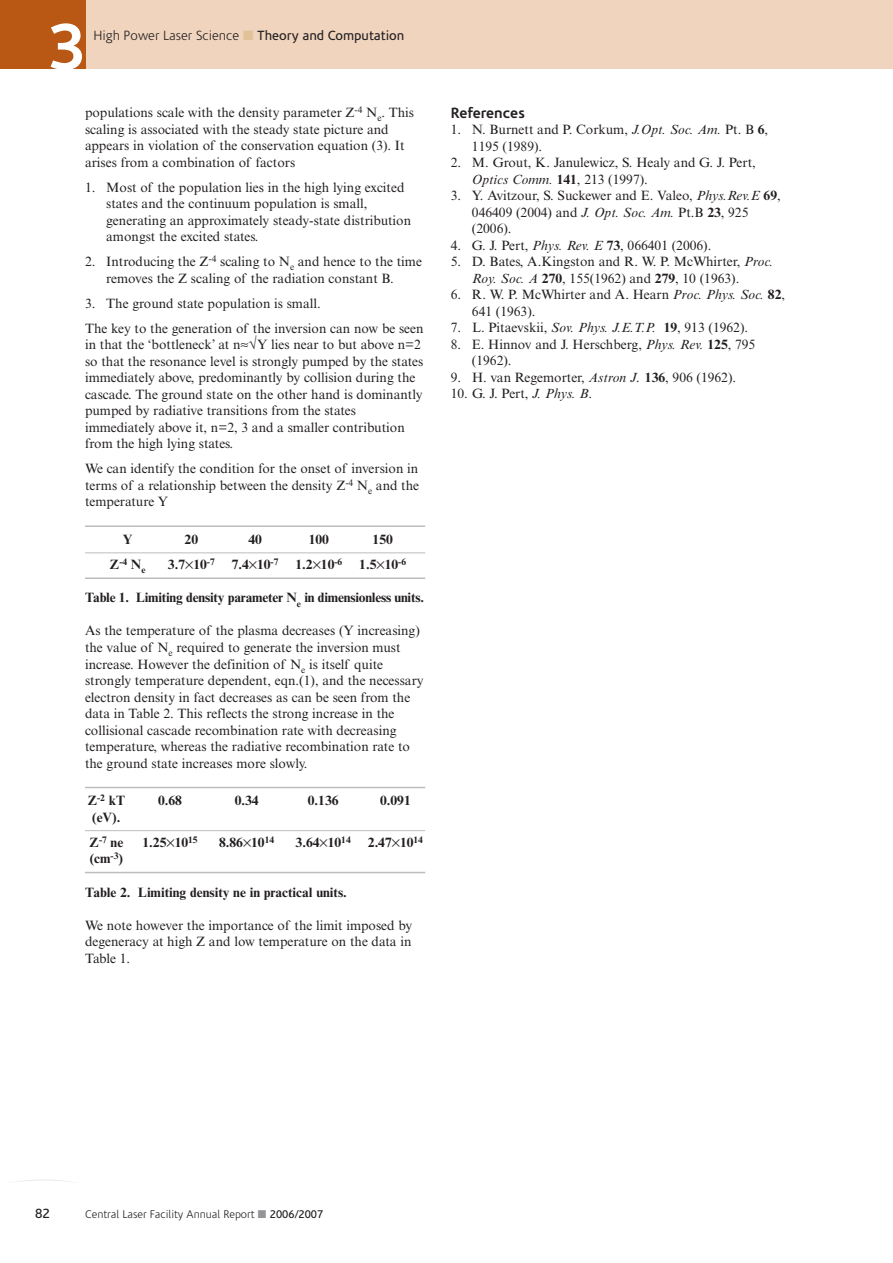
<style>
.page{position:relative;width:893px;height:1263px;background:#fff}
.page>*{position:absolute;margin:0;border:0;box-sizing:border-box;transform-origin:0 0}
.t1{font:700 66px "Corisande";color:#fff}
.t2{font:700 15px "Corisande";color:#231f20}
.t3{font:13.5px/16.5px "Times NRMT";color:#231f20}
.t4{font:700 13.5px/25px "Times NRMT";color:#231f20}
.t5{font:300 13.5px "Corisande";color:#231f20}
.t6{font:13.5px "Corisande";color:#231f20}
.t7{font:300 11.25px "Corisande";color:#231f20}
.t8{font:700 9.45px "Times NRMT";color:#231f20}
.s1{color:#dfc298}
.s2{font-weight:400}
.s3{font-size:13.5px}
.s4{font-style:italic}
.s5{font-weight:700}
.s6{font-style:italic;font-size:15px}
.s7{color:#939598}
</style>
<div class="page">
<div style="left:85px;top:0;width:808px;height:68px;background:#f0d4be"></div>
<div style="left:0;top:0;width:85px;height:68px;background:#b95814"></div>
<hr style="left:85px;top:525px;width:340px;height:2px;background:#bcbdc0">
<hr style="left:85px;top:552px;width:340px;height:1px;background:#bcbdc0">
<hr style="left:85px;top:577px;width:340px;height:2px;background:#bcbdc0">
<hr style="left:85px;top:787px;width:340px;height:1px;background:#bcbdc0">
<hr style="left:85px;top:830px;width:340px;height:1px;background:#bcbdc0">
<hr style="left:85px;top:872px;width:340px;height:1px;background:#bcbdc0">
<svg style="left:16px;top:1179px;width:54px;height:3px"></svg>
<h1 class="t1" style="left:49px;top:21px;width:38px">3</h1>
<p class="t5" style="left:94px;top:30px;width:312px">High Power Laser Science <span class="s1">■</span> <span class="s2">Theory and Computation</span></p>
<p class="t3" style="left:85px;top:106px;width:331px">populations scale with the density parameter Z<sup>-4</sup> N<sub>e</sub>. This scaling is associated with the steady state picture and appears in violation of the conservation equation (3). It arises from a combination of factors</p>
<p class="t3" style="left:106px;top:180px;width:306px;text-indent:-21px">1. Most of the population lies in the high lying excited states and the continuum population is small, generating an approximately steady-state distribution amongst the excited states.</p>
<p class="t3" style="left:85px;top:255px;width:338px;text-align:center">2. Introducing the Z<sup>-4</sup> scaling to N<sub>e</sub> and hence to the time removes the Z scaling of the radiation constant B.</p>
<p class="t3" style="left:85px;top:292px;width:340px;line-height:25px">3. The ground state population is small.<br>The key to the generation of the inversion can now be seen</p>
<p class="t3" style="left:85px;top:338px;width:340px">in that the ‘bottleneck’ at n≈√Y lies near to but above n=2 so that the resonance level is strongly pumped by the states immediately above, predominantly by collision during the cascade. The ground state on the other hand is dominantly pumped by radiative transitions from the states immediately above it, n=2, 3 and a smaller contribution from the high lying states.</p>
<p class="t3" style="left:85px;top:462px;width:336px;text-align:justify">We can identify the condition for the onset of inversion in terms of a relationship between the density Z<sup>-4</sup> N<sub>e</sub> and the temperature Y</p>
<p class="t4" style="left:123px;top:528px;width:11px">Y</p>
<p class="t4" style="left:185px;top:528px;width:15px">20</p>
<p class="t4" style="left:248px;top:528px;width:15px">40</p>
<p class="t4" style="left:309px;top:528px;width:22px">100</p>
<p class="t4" style="left:373px;top:528px;width:22px">150</p>
<p class="t8" style="left:110px;top:558px;width:37px"><span class="s3">Z</span>-4 <span class="s3">N</span>e</p>
<p class="t4" style="left:168px;top:553px;width:48px">3.7 10<sup>-7</sup></p>
<p class="t4" style="left:232px;top:553px;width:48px">7.4 10<sup>-7</sup></p>
<p class="t4" style="left:296px;top:553px;width:48px">1.2 10<sup>-6</sup></p>
<p class="t4" style="left:359px;top:553px;width:48px">1.5 10<sup>-6</sup></p>
<p class="t4" style="left:85px;top:587px;width:340px">Table 1. Limiting density parameter N<sub>e</sub> in dimensionless units.</p>
<p class="t3" style="left:85px;top:624px;width:340px">As the temperature of the plasma decreases (Y increasing) the value of N<sub>e</sub> required to generate the inversion must increase. However the definition of N<sub>e</sub> is itself quite strongly temperature dependent, eqn.(1), and the necessary electron density in fact decreases as can be seen from the data in Table 2. This reflects the strong increase in the collisional cascade recombination rate with decreasing temperature, whereas the radiative recombination rate to the ground state increases more slowly.</p>
<p class="t4" style="left:87px;top:789px;width:39px">Z<sup>-2</sup> kT</p>
<p class="t4" style="left:158px;top:789px;width:25px">0.68</p>
<p class="t4" style="left:235px;top:789px;width:25px">0.34</p>
<p class="t4" style="left:308px;top:789px;width:32px">0.136</p>
<p class="t4" style="left:380px;top:789px;width:32px">0.091</p>
<p class="t4" style="left:89px;top:806px;width:35px">(eV).<br>Z<sup>-7</sup> ne</p>
<p class="t4" style="left:143px;top:831px;width:57px">1.25 10<sup>15</sup></p>
<p class="t4" style="left:219px;top:831px;width:57px">8.86 10<sup>14</sup></p>
<p class="t4" style="left:296px;top:831px;width:57px">3.64 10<sup>14</sup></p>
<p class="t4" style="left:368px;top:831px;width:57px">2.47 10<sup>14</sup></p>
<p class="t4" style="left:90px;top:847px;width:35px">(cm<sup>-3</sup>)</p>
<p class="t4" style="left:85px;top:881px;width:263px">Table 2. Limiting density ne in practical units.</p>
<p class="t3" style="left:85px;top:918px;width:329px;text-align:justify">We note however the importance of the limit imposed by degeneracy at high Z and low temperature on the data in Table 1.</p>
<p class="t2" style="left:451px;top:107px;width:76px">References</p>
<p class="t3" style="left:472px;top:123px;width:298px;text-indent:-21px">1. N. Burnett and P. Corkum, <span class="s4">J.Opt. Soc. Am.</span> Pt. B <span class="s5">6</span>,<br>1195 (1989).</p>
<p class="t3" style="left:472px;top:156px;width:285px;text-indent:-21px">2. M. Grout, K. Janulewicz, S. Healy and G. J. Pert,<br><span class="s4">Optics Comm.</span> <span class="s5">141</span>, 213 (1997).</p>
<p class="t3" style="left:472px;top:189px;width:310px;text-indent:-21px">3. Y. Avitzour, S. Suckewer and E. Valeo, <span class="s4">Phys.Rev.E</span> <span class="s5">69</span>,<br>046409 (2004) and <span class="s4">J. Opt. Soc. Am.</span> Pt.B <span class="s5">23</span>, 925 (2006).</p>
<p class="t3" style="left:451px;top:238px;width:262px">4. G. J. Pert, <span class="s4">Phys. Rev. E</span> <span class="s5">73</span>, 066401 (2006).</p>
<p class="t3" style="left:472px;top:255px;width:303px;text-indent:-21px">5. D. Bates, A.Kingston and R. W. P. McWhirter, <span class="s4">Proc.<br>Roy. Soc. A</span> <span class="s5">270</span>, 155(1962) and <span class="s5">279</span>, 10 (1963).</p>
<p class="t3" style="left:472px;top:288px;width:315px;text-indent:-21px">6. R. W. P. McWhirter and A. Hearn <span class="s4">Proc. Phys. Soc.</span> <span class="s5">82</span>,<br>641 (1963).</p>
<p class="t3" style="left:451px;top:321px;width:299px">7. L. Pitaevskii, <span class="s4">Sov. Phys. J.E.T.P.</span> <span class="s5">19</span>, 913 (1962).</p>
<p class="t3" style="left:472px;top:337px;width:285px;text-indent:-21px">8. E. Hinnov and J. Herschberg, <span class="s4">Phys. Rev.</span> <span class="s5">125</span>, 795 (1962).</p>
<p class="t3" style="left:451px;top:370px;width:287px">9. H. van Regemorter, <span class="s4">Astron J</span><span class="s6">.</span> <span class="s5">136</span>, 906 (1962).</p>
<p class="t3" style="left:451px;top:387px;width:143px">10. G. J. Pert, <span class="s4">J. Phys. B</span>.</p>
<p class="t6" style="left:35px;top:1208px;width:16px">82</p>
<p class="t7" style="left:85px;top:1210px;width:240px">Central Laser Facility Annual Report <span class="s7">■</span> <span class="s2">2006/2007</span></p>
</div>
